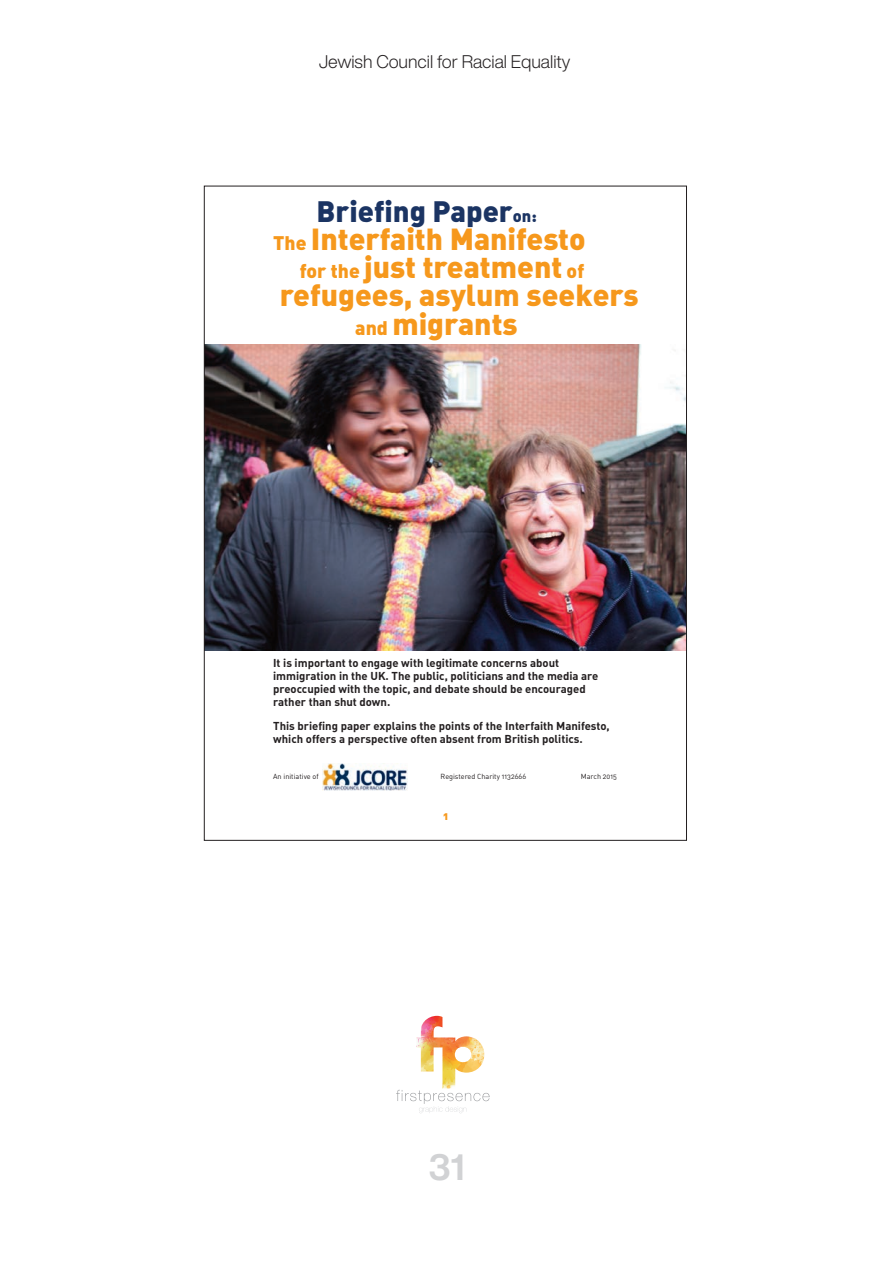
<style>
.page{position:relative;width:893px;height:1263px;background:#fff}
.page>*{position:absolute;margin:0;border:0;box-sizing:border-box;transform-origin:0 0}
.t1{font:700 36px "Helvetica Now Display";color:#d1d2d4}
.t2{font:30.15px "DIN Black Alternate";color:#f6981c}
.t3{font:29.1px "DIN Black Alternate";color:#1b3463}
.t4{font:300 18px "Helvetica Now Display";color:#231f20}
.t5{font:11.4px/12.9px "DIN Bold Alternate";color:#231f20}
.t6{font:11.4px "DIN Black Alternate";color:#f6981c}
.t7{font:7.35px "DIN Regular Alternate";color:#231f20}
.s1{font-size:16.35px}
.s2{font-size:19.5px}
</style>
<div class="page">
<svg style="left:396px;top:1090px;width:94px;height:23px"></svg>
<img style="left:416px;top:1016px;width:68px;height:72px">
<img style="left:322px;top:763px;width:86px;height:27px">
<img style="left:206px;top:344px;width:479px;height:306px">
<h3 class="t4" style="left:319px;top:49px;width:253px">Jewish Council for Racial Equality</h3>
<h3 class="t3" style="left:316px;top:191px;width:222px">Briefing Paper<span class="s1">on:</span></h3>
<h2 class="t2" style="left:273px;top:219px;width:314px"><span class="s2">The</span> Interfaith Manifesto</h2>
<h2 class="t2" style="left:300px;top:247px;width:286px"><span class="s2">for the</span> just treatment <span class="s2">of</span></h2>
<h2 class="t2" style="left:280px;top:275px;width:360px">refugees, asylum seekers</h2>
<h2 class="t2" style="left:355px;top:303px;width:164px"><span class="s2">and</span> migrants</h2>
<p class="t5" style="left:273px;top:656px;width:327px">It is important to engage with legitimate concerns about immigration in the UK. The public, politicians and the media are preoccupied with the topic, and debate should be encouraged rather than shut down.</p>
<p class="t5" style="left:273px;top:719px;width:338px">This briefing paper explains the points of the Interfaith Manifesto, which offers a perspective often absent from British politics.</p>
<p class="t7" style="left:273px;top:772px;width:47px">An initiative of</p>
<p class="t7" style="left:441px;top:772px;width:87px">Registered Charity 1132666</p>
<p class="t7" style="left:581px;top:772px;width:38px">March 2015</p>
<p class="t6" style="left:443px;top:808px;width:7px">1</p>
<h1 class="t1" style="left:428px;top:1143px;width:38px">31</h1>
</div>
